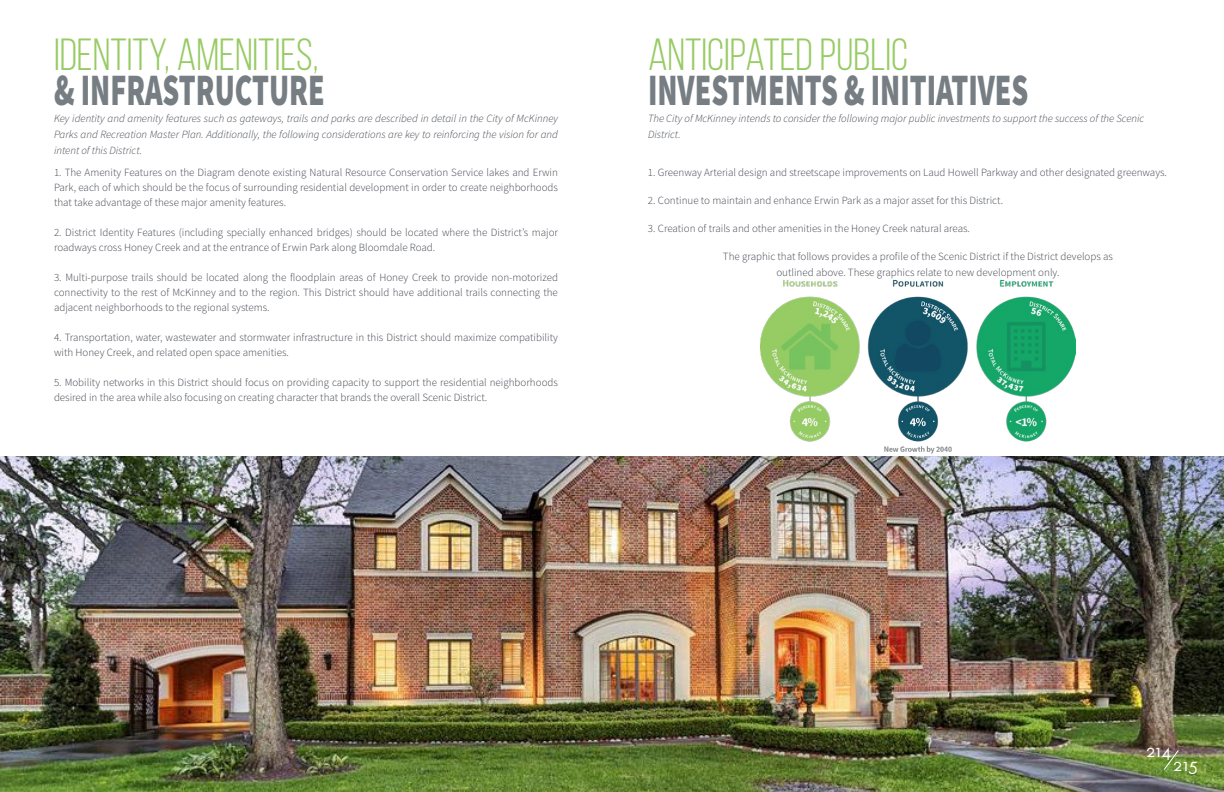
<style>
.page{position:relative;width:1224px;height:792px;background:#fff}
.page>*{position:absolute;margin:0;border:0;box-sizing:border-box;transform-origin:0 0}
.t1{font:900 45px "Source Sans Pro";color:#767e83;scale:.67 1}
.t2{font:45px "Bebas Neue";color:#97cb64}
.t3{font:18px "Futura SCTOT";letter-spacing:-.04em;color:#fff}
.t4{font:300 11px/15px "Source Sans Pro";color:#42464f}
.t5{font:italic 300 11px/16px "Source Sans Pro";color:#42464f;text-align:justify}
</style>
<div class="page">
<img style="left:0;top:456px;width:1224px;height:336px">
<img style="left:761px;top:279px;width:314px;height:175px">
<svg style="left:1163px;top:749px;width:16px;height:22px"></svg>
<h1 class="t2" style="left:54px;top:30px;width:266px">IDENTITY, AMENITIES,</h1>
<h1 class="t1" style="left:54px;top:59px;width:406px">&amp; INFRASTRUCTURE</h1>
<p class="t5" style="left:54px;top:111px;width:506px">Key identity and amenity features such as gateways, trails and parks are described in detail in the City of McKinney Parks and Recreation Master Plan. Additionally, the following considerations are key to reinforcing the vision for and intent of this District.</p>
<p class="t4" style="left:54px;top:164px;width:506px;text-align:justify">1. The Amenity Features on the Diagram denote existing Natural Resource Conservation Service lakes and Erwin Park, each of which should be the focus of surrounding residential development in order to create neighborhoods that take advantage of these major amenity features.</p>
<p class="t4" style="left:54px;top:224px;width:506px">2. District Identity Features (including specially enhanced bridges) should be located where the District’s major roadways cross Honey Creek and at the entrance of Erwin Park along Bloomdale Road.</p>
<p class="t4" style="left:54px;top:269px;width:506px;text-align:justify">3. Multi-purpose trails should be located along the floodplain areas of Honey Creek to provide non-motorized connectivity to the rest of McKinney and to the region. This District should have additional trails connecting the adjacent neighborhoods to the regional systems.</p>
<p class="t4" style="left:54px;top:329px;width:506px">4. Transportation, water, wastewater and stormwater infrastructure in this District should maximize compatibility with Honey Creek, and related open space amenities.</p>
<p class="t4" style="left:54px;top:374px;width:506px">5. Mobility networks in this District should focus on providing capacity to support the residential neighborhoods desired in the area while also focusing on creating character that brands the overall Scenic District.</p>
<h1 class="t2" style="left:648px;top:30px;width:261px">ANTICIPATED PUBLIC</h1>
<h1 class="t1" style="left:648px;top:59px;width:570px">INVESTMENTS &amp; INITIATIVES</h1>
<p class="t5" style="left:648px;top:111px;width:498px">The City of McKinney intends to consider the following major public investments to support the success of the Scenic<br>District.</p>
<p class="t4" style="left:648px;top:164px;width:521px">1. Greenway Arterial design and streetscape improvements on Laud Howell Parkway and other designated greenways.</p>
<p class="t4" style="left:648px;top:192px;width:357px">2. Continue to maintain and enhance Erwin Park as a major asset for this District.</p>
<p class="t4" style="left:648px;top:220px;width:324px">3. Creation of trails and other amenities in the Honey Creek natural areas.</p>
<p class="t4" style="left:723px;top:249px;width:392px;line-height:16px;text-align:center">The graphic that follows provides a profile of the Scenic District if the District develops as outlined above. These graphics relate to new development only.</p>
<h2 class="t3" style="left:1146px;top:741px;width:27px">214</h2>
<h2 class="t3" style="left:1173px;top:754px;width:27px">215</h2>
</div>
